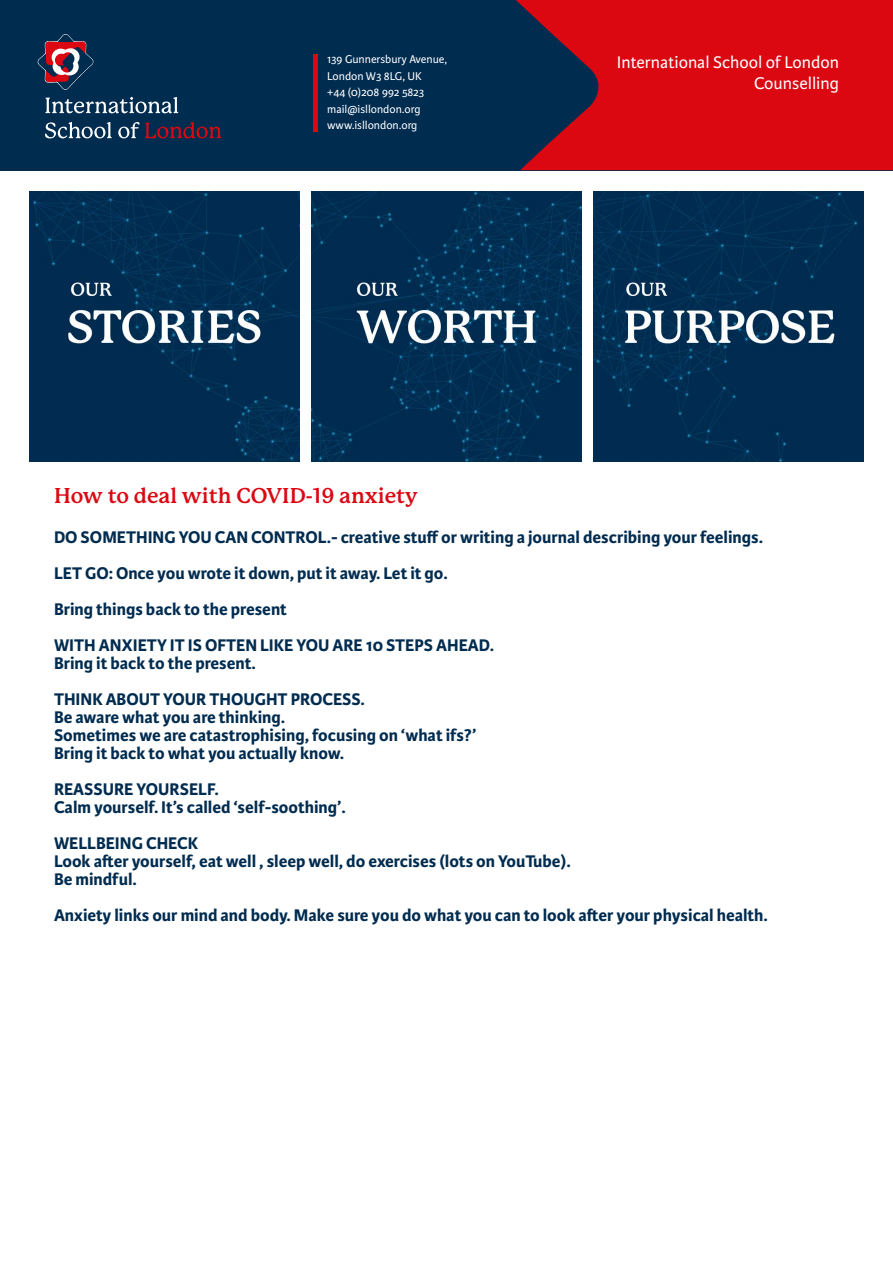
<style>
.page{position:relative;width:893px;height:1263px;background:#fff}
.page>*{position:absolute;margin:0;border:0;box-sizing:border-box;transform-origin:0 0}
.t1{font:700 21px "P22 Mackinac Pro";color:#db0812}
.t2{font:700 18px/18px "Karmina Sans";color:#002c50}
.t3{font:18px/21.6px "Karmina Sans";color:#fff;text-align:right}
.t4{font:12px/16.5px "Karmina Sans";color:#fff}
</style>
<div class="page">
<div style="left:0;top:0;width:893px;height:170px;background:#002c50"></div>
<svg style="left:516px;top:0;width:377px;height:170px;fill:#db0812"></svg>
<svg style="left:313px;top:54px;width:4px;height:77px"></svg>
<svg style="left:45px;top:97px;width:133px;height:16px"></svg>
<svg style="left:45px;top:122px;width:67px;height:16px"></svg>
<svg style="left:118px;top:122px;width:21px;height:16px"></svg>
<svg style="left:145px;top:122px;width:76px;height:16px"></svg>
<svg style="left:37px;top:34px;width:57px;height:56px"></svg>
<img style="left:30px;top:191px;width:270px;height:270px">
<img style="left:311px;top:191px;width:270px;height:270px">
<img style="left:593px;top:191px;width:270px;height:270px">
<p class="t4" style="left:327px;top:51px;width:122px">139 Gunnersbury Avenue,<br>London W3 8LG, UK<br>+44 (0)208 992 5823 mail@isllondon.org www.isllondon.org</p>
<p class="t3" style="left:617px;top:51px;width:224px">International School of London<br>Counselling</p>
<p class="t1" style="left:54px;top:483px;width:365px">How to deal with COVID-19 anxiety</p>
<p class="t2" style="left:54px;top:520px;width:711px;line-height:36px">DO SOMETHING YOU CAN CONTROL.- creative stuff or writing a journal describing your feelings.<br>LET GO: Once you wrote it down, put it away. Let it go.<br>Bring things back to the present<br>WITH ANXIETY IT IS OFTEN LIKE YOU ARE 10 STEPS AHEAD.</p>
<p class="t2" style="left:54px;top:646px;width:312px;line-height:36px">Bring it back to the present.<br>THINK ABOUT YOUR THOUGHT PROCESS.</p>
<p class="t2" style="left:54px;top:709px;width:424px">Be aware what you are thinking.<br>Sometimes we are catastrophising, focusing on ‘what ifs?’<br>Bring it back to what you actually know.</p>
<p class="t2" style="left:54px;top:781px;width:293px">REASSURE YOURSELF.<br>Calm yourself. It’s called ‘self-soothing’.</p>
<p class="t2" style="left:54px;top:835px;width:518px">WELLBEING CHECK<br>Look after yourself, eat well , sleep well, do exercises (lots on YouTube).<br>Be mindful.</p>
<p class="t2" style="left:54px;top:907px;width:715px">Anxiety links our mind and body. Make sure you do what you can to look after your physical health.</p>
</div>
